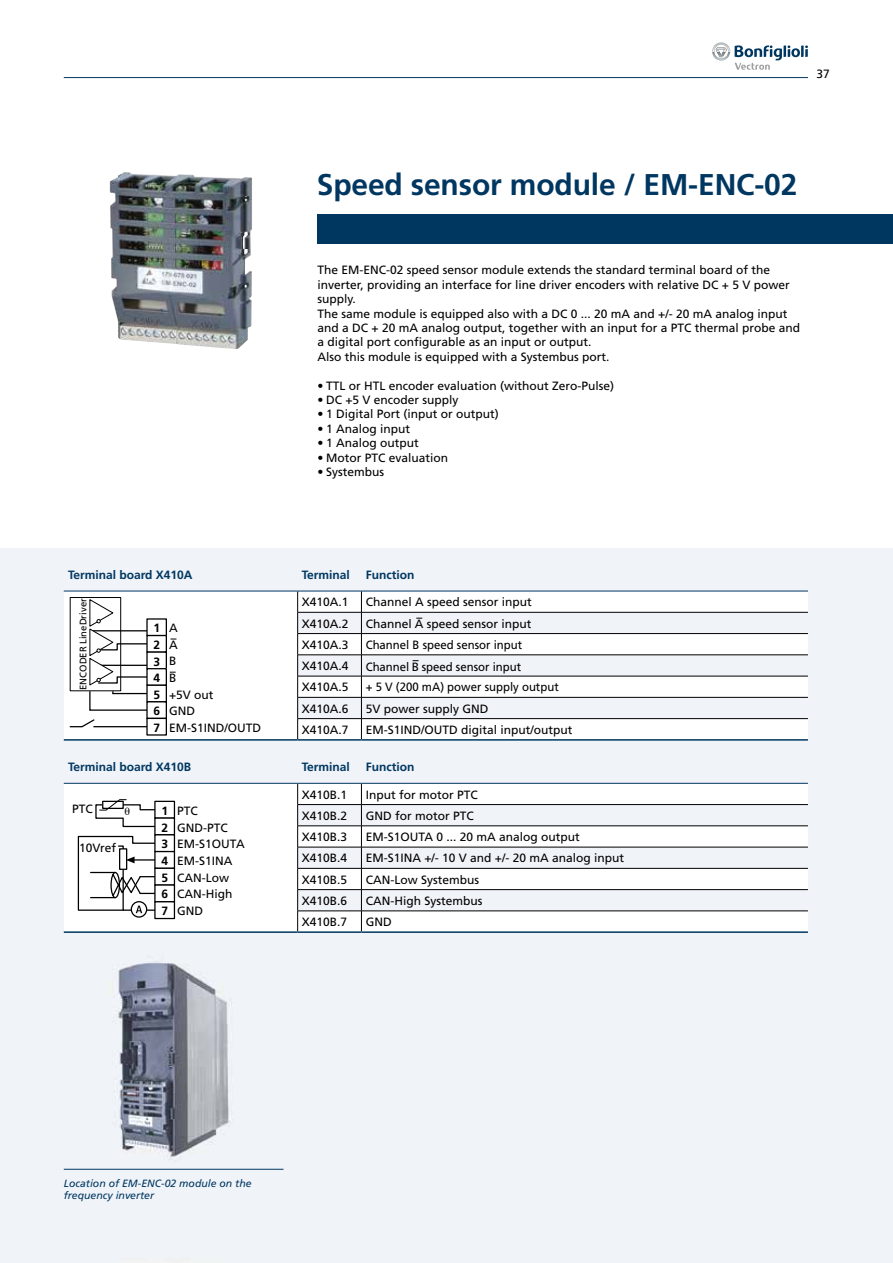
<style>
.page{position:relative;width:893px;height:1263px;background:#fff}
.page>*{position:absolute;margin:0;border:0;box-sizing:border-box;transform-origin:0 0}
.t1{font:700 30px "Frutiger";letter-spacing:-.005em;color:#003761}
.t2{font:12px/14.4px "Frutiger";color:#000}
.t3{font:12px "Frutiger";color:#000;scale:.95 1}
.t4{font:700 12px "Frutiger";color:#003761}
.t5{font:700 12px/16.5px "Frutiger";color:#000;text-align:justify}
.t6{font:italic 10.5px/12.6px "Frutiger";color:#003761}
.t7{font:9.45px "Frutiger";color:#000}
</style>
<div class="page">
<hr style="left:64px;top:77px;width:744px;height:1px;background:#003761">
<svg style="left:712px;top:43px;width:96px;height:27px"></svg>
<div style="left:0;top:548px;width:893px;height:715px;background:#f0f3f8"></div>
<div style="left:317px;top:214px;width:576px;height:30px;background:#003761"></div>
<hr style="left:64px;top:1169px;width:219px;height:1px;background:#003761">
<img style="left:110px;top:172px;width:142px;height:177px">
<div style="left:64px;top:591px;width:234px;height:149px;background:#fff"></div>
<svg style="left:298px;top:592px;width:510px;height:147px"></svg>
<svg style="left:297px;top:592px;width:1px;height:147px"></svg>
<hr style="left:297px;top:612px;width:64px;height:1px;background:#000">
<hr style="left:361px;top:612px;width:447px;height:1px;background:#000">
<hr style="left:64px;top:591px;width:234px;height:1px;background:#003761">
<hr style="left:298px;top:591px;width:63px;height:1px;background:#003761">
<hr style="left:361px;top:591px;width:447px;height:1px;background:#003761">
<hr style="left:297px;top:633px;width:64px;height:1px;background:#000">
<hr style="left:361px;top:633px;width:447px;height:1px;background:#000">
<hr style="left:297px;top:654px;width:64px;height:1px;background:#000">
<hr style="left:361px;top:654px;width:447px;height:1px;background:#000">
<hr style="left:297px;top:676px;width:64px;height:1px;background:#000">
<hr style="left:361px;top:676px;width:447px;height:1px;background:#000">
<hr style="left:297px;top:697px;width:64px;height:1px;background:#000">
<hr style="left:361px;top:697px;width:447px;height:1px;background:#000">
<hr style="left:297px;top:718px;width:64px;height:1px;background:#000">
<hr style="left:361px;top:718px;width:447px;height:1px;background:#000">
<svg style="left:361px;top:591px;width:1px;height:148px"></svg>
<hr style="left:64px;top:739px;width:234px;height:2px;background:#003761">
<hr style="left:298px;top:739px;width:63px;height:2px;background:#003761">
<hr style="left:361px;top:739px;width:447px;height:2px;background:#003761">
<div style="left:64px;top:783px;width:234px;height:149px;background:#fff"></div>
<svg style="left:298px;top:784px;width:510px;height:147px"></svg>
<svg style="left:297px;top:784px;width:1px;height:147px"></svg>
<hr style="left:297px;top:804px;width:64px;height:1px;background:#000">
<hr style="left:361px;top:804px;width:447px;height:1px;background:#000">
<hr style="left:64px;top:783px;width:234px;height:1px;background:#003761">
<hr style="left:298px;top:783px;width:63px;height:1px;background:#003761">
<hr style="left:361px;top:783px;width:447px;height:1px;background:#003761">
<hr style="left:297px;top:825px;width:64px;height:1px;background:#000">
<hr style="left:361px;top:825px;width:447px;height:1px;background:#000">
<hr style="left:297px;top:847px;width:64px;height:1px;background:#000">
<hr style="left:361px;top:847px;width:447px;height:1px;background:#000">
<hr style="left:297px;top:868px;width:64px;height:1px;background:#000">
<hr style="left:361px;top:868px;width:447px;height:1px;background:#000">
<hr style="left:297px;top:889px;width:64px;height:1px;background:#000">
<hr style="left:361px;top:889px;width:447px;height:1px;background:#000">
<hr style="left:297px;top:911px;width:64px;height:1px;background:#000">
<hr style="left:361px;top:911px;width:447px;height:1px;background:#000">
<svg style="left:361px;top:784px;width:1px;height:147px"></svg>
<hr style="left:64px;top:931px;width:234px;height:2px;background:#003761">
<hr style="left:298px;top:931px;width:63px;height:2px;background:#003761">
<hr style="left:361px;top:931px;width:447px;height:2px;background:#003761">
<hr style="left:94px;top:726px;width:57px;height:1px;background:#000">
<svg style="left:69px;top:719px;width:27px;height:9px"></svg>
<div style="left:146px;top:618px;width:21px;height:18px;border:1px solid #000"></div>
<div style="left:146px;top:635px;width:21px;height:18px;border:1px solid #000"></div>
<div style="left:146px;top:651px;width:21px;height:18px;border:1px solid #000"></div>
<div style="left:146px;top:668px;width:21px;height:18px;border:1px solid #000"></div>
<div style="left:146px;top:685px;width:21px;height:17px;border:1px solid #000"></div>
<div style="left:146px;top:701px;width:21px;height:18px;border:1px solid #000"></div>
<div style="left:147px;top:718px;width:19px;height:17px;background:#fff"></div>
<div style="left:146px;top:718px;width:21px;height:18px;border:1px solid #000"></div>
<div style="left:70px;top:597px;width:51px;height:94px;border:1px solid #000"></div>
<svg style="left:89px;top:598px;width:63px;height:113px"></svg>
<div style="left:154px;top:801px;width:21px;height:18px;border:1px solid #000"></div>
<div style="left:154px;top:817px;width:21px;height:18px;border:1px solid #000"></div>
<div style="left:154px;top:834px;width:21px;height:18px;border:1px solid #000"></div>
<div style="left:154px;top:851px;width:21px;height:18px;border:1px solid #000"></div>
<div style="left:154px;top:868px;width:21px;height:18px;border:1px solid #000"></div>
<div style="left:154px;top:884px;width:21px;height:18px;border:1px solid #000"></div>
<div style="left:154px;top:901px;width:21px;height:18px;border:1px solid #000"></div>
<svg style="left:131px;top:902px;width:16px;height:15px"></svg>
<div style="left:131px;top:901px;width:16px;height:17px;border:1px solid #000;border-radius:50%"></div>
<svg style="left:77px;top:835px;width:83px;height:78px"></svg>
<svg style="left:95px;top:799px;width:65px;height:29px"></svg>
<p class="t2" style="left:816px;top:66px;width:15px">37</p>
<h1 class="t1" style="left:317px;top:167px;width:482px">Speed sensor module / EM-ENC-02</h1>
<p class="t2" style="left:317px;top:263px;width:484px">The EM-ENC-02 speed sensor module extends the standard terminal board of the inverter, providing an interface for line driver encoders with relative DC + 5 V power supply.<br>The same module is equipped also with a DC 0 ... 20 mA and +/- 20 mA analog input and a DC + 20 mA analog output, together with an input for a PTC thermal probe and a digital port configurable as an input or output.<br>Also this module is equipped with a Systembus port.</p>
<p class="t2" style="left:317px;top:378px;width:298px">• TTL or HTL encoder evaluation (without Zero-Pulse)</p>
<p class="t2" style="left:317px;top:392px;width:143px">• DC +5 V encoder supply</p>
<p class="t2" style="left:317px;top:407px;width:183px">• 1 Digital Port (input or output)</p>
<p class="t2" style="left:317px;top:421px;width:94px">• 1 Analog input</p>
<p class="t2" style="left:317px;top:436px;width:103px">• 1 Analog output</p>
<p class="t2" style="left:317px;top:450px;width:132px">• Motor PTC evaluation</p>
<p class="t2" style="left:317px;top:464px;width:68px">• Systembus</p>
<p class="t4" style="left:68px;top:568px;width:126px">Terminal board X410A</p>
<p class="t4" style="left:302px;top:568px;width:50px">Terminal</p>
<p class="t4" style="left:366px;top:568px;width:50px">Function</p>
<p class="t2" style="left:302px;top:595px;width:48px">X410A.1</p>
<p class="t2" style="left:366px;top:595px;width:168px">Channel A speed sensor input</p>
<p class="t2" style="left:302px;top:616px;width:48px">X410A.2</p>
<p class="t2" style="left:366px;top:617px;width:167px">Channel A speed sensor input</p>
<p class="t2" style="left:302px;top:637px;width:48px">X410A.3</p>
<p class="t3" style="left:366px;top:638px;width:166px">Channel B speed sensor input</p>
<p class="t2" style="left:302px;top:659px;width:48px">X410A.4</p>
<p class="t3" style="left:366px;top:659px;width:165px">Channel B speed sensor input</p>
<p class="t2" style="left:302px;top:680px;width:48px">X410A.5</p>
<p class="t3" style="left:366px;top:680px;width:205px">+ 5 V (200 mA) power supply output</p>
<p class="t2" style="left:302px;top:701px;width:48px">X410A.6</p>
<p class="t2" style="left:366px;top:701px;width:124px">5V power supply GND</p>
<p class="t2" style="left:302px;top:722px;width:48px">X410A.7</p>
<p class="t2" style="left:366px;top:722px;width:208px">EM-S1IND/OUTD digital input/output</p>
<p class="t4" style="left:68px;top:760px;width:125px">Terminal board X410B</p>
<p class="t4" style="left:302px;top:760px;width:50px">Terminal</p>
<p class="t4" style="left:366px;top:760px;width:50px">Function</p>
<p class="t2" style="left:302px;top:787px;width:47px">X410B.1</p>
<p class="t2" style="left:366px;top:787px;width:114px">Input for motor PTC</p>
<p class="t2" style="left:302px;top:808px;width:47px">X410B.2</p>
<p class="t2" style="left:366px;top:808px;width:110px">GND for motor PTC</p>
<p class="t2" style="left:302px;top:830px;width:47px">X410B.3</p>
<p class="t2" style="left:366px;top:830px;width:216px">EM-S1OUTA 0 ... 20 mA analog output</p>
<p class="t2" style="left:302px;top:851px;width:47px">X410B.4</p>
<p class="t2" style="left:366px;top:851px;width:260px">EM-S1INA +/- 10 V and +/- 20 mA analog input</p>
<p class="t2" style="left:302px;top:872px;width:47px">X410B.5</p>
<p class="t2" style="left:366px;top:872px;width:115px">CAN-Low Systembus</p>
<p class="t2" style="left:302px;top:893px;width:47px">X410B.6</p>
<p class="t2" style="left:366px;top:893px;width:118px">CAN-High Systembus</p>
<p class="t2" style="left:302px;top:914px;width:47px">X410B.7</p>
<p class="t2" style="left:366px;top:914px;width:27px">GND</p>
<p class="t7" style="left:78px;top:690px;width:93px;rotate:-90deg">ENCODER LineDriver</p>
<p class="t5" style="left:153px;top:620px;width:8px">1<br>2<br>3<br>4<br>5<br>6<br>7</p>
<p class="t2" style="left:169px;top:621px;width:10px">A</p>
<p class="t2" style="left:169px;top:637px;width:10px">A</p>
<p class="t2" style="left:169px;top:671px;width:9px">B</p>
<p class="t2" style="left:169px;top:654px;width:9px">B</p>
<p class="t2" style="left:169px;top:686px;width:94px;line-height:16.5px">+5V out<br>GND<br>EM-S1IND/OUTD</p>
<p class="t2" style="left:72px;top:801px;width:22px">PTC</p>
<p class="t2" style="left:177px;top:802px;width:69px;line-height:16.8px">PTC<br>GND-PTC<br>EM-S1OUTA<br>EM-S1INA<br>CAN-Low<br>CAN-High<br>GND</p>
<p class="t5" style="left:161px;top:802px;width:8px">1<br>2<br>3<br>4<br>5<br>6<br>7</p>
<p class="t2" style="left:79px;top:840px;width:38px">10Vref</p>
<p class="t6" style="left:64px;top:1176px;width:189px">Location of EM-ENC-02 module on the frequency inverter</p>
</div>
